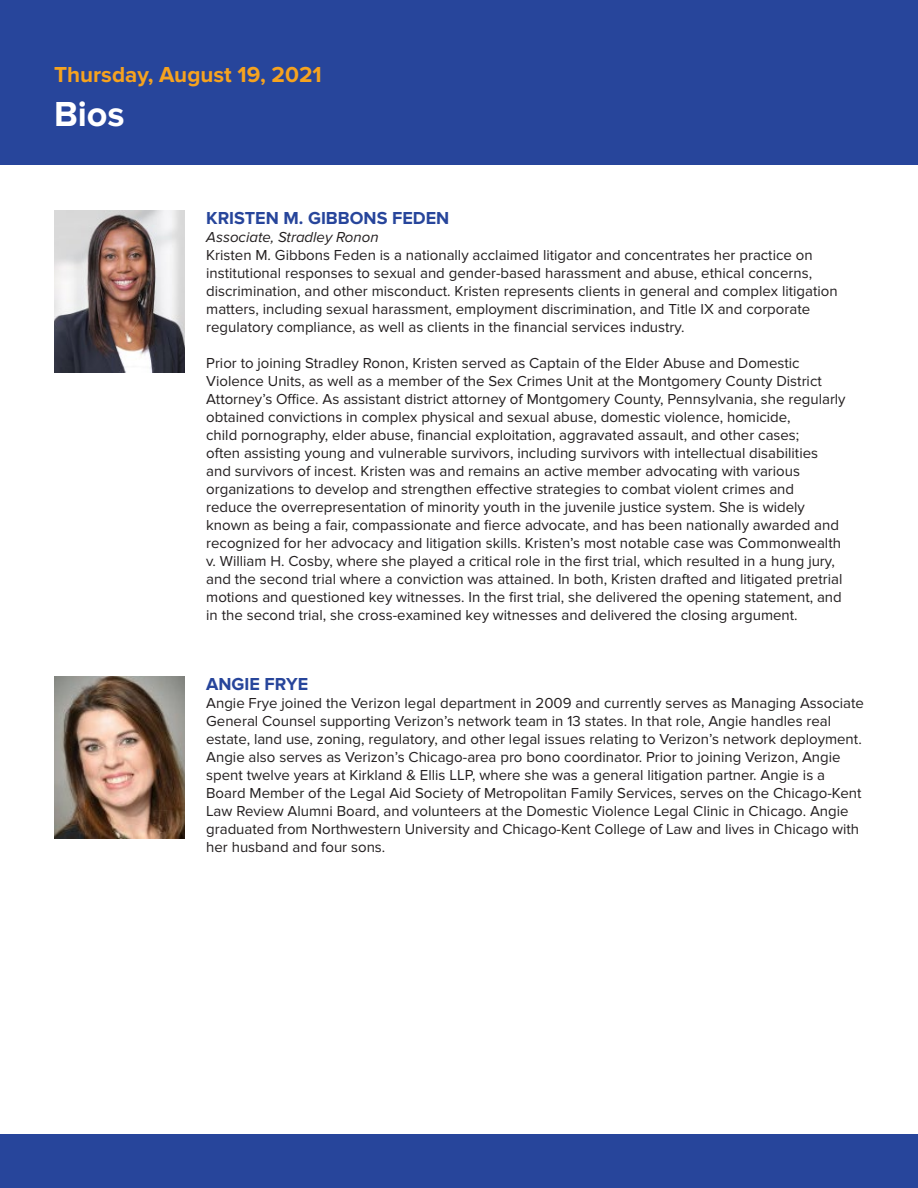
<style>
.page{position:relative;width:918px;height:1188px;background:#fff}
.page>*{position:absolute;margin:0;border:0;box-sizing:border-box;transform-origin:0 0}
.t1{font:700 36px "Proxima Nova";color:#fff}
.t2{font:700 22.5px "Proxima Nova";color:#f6a31f}
.t3{font:700 18px "Proxima Nova";color:#27459b}
.t4{font:15px/18px "Proxima Nova";color:#231f20}
.t5{font:italic 15px "Proxima Nova";color:#231f20}
</style>
<div class="page">
<div style="left:0;top:0;width:918px;height:164px;background:#27459b"></div>
<div style="left:0;top:1134px;width:918px;height:54px;background:#27459b"></div>
<img style="left:54px;top:676px;width:131px;height:163px">
<img style="left:54px;top:210px;width:131px;height:163px">
<p class="t2" style="left:54px;top:62px;width:269px">Thursday, August 19, 2021</p>
<p class="t1" style="left:54px;top:93px;width:72px">Bios</p>
<p class="t3" style="left:206px;top:208px;width:245px">KRISTEN M. GIBBONS FEDEN</p>
<p class="t5" style="left:206px;top:229px;width:174px">Associate, Stradley Ronon</p>
<p class="t4" style="left:206px;top:247px;width:633px">Kristen M. Gibbons Feden is a nationally acclaimed litigator and concentrates her practice on institutional responses to sexual and gender-based harassment and abuse, ethical concerns, discrimination, and other misconduct. Kristen represents clients in general and complex litigation matters, including sexual harassment, employment discrimination, and Title IX and corporate regulatory compliance, as well as clients in the financial services industry.</p>
<p class="t4" style="left:206px;top:355px;width:641px">Prior to joining Stradley Ronon, Kristen served as Captain of the Elder Abuse and Domestic Violence Units, as well as a member of the Sex Crimes Unit at the Montgomery County District Attorney’s Office. As assistant district attorney of Montgomery County, Pennsylvania, she regularly obtained convictions in complex physical and sexual abuse, domestic violence, homicide,<br>child pornography, elder abuse, financial exploitation, aggravated assault, and other cases;<br>often assisting young and vulnerable survivors, including survivors with intellectual disabilities and survivors of incest. Kristen was and remains an active member advocating with various organizations to develop and strengthen effective strategies to combat violent crimes and<br>reduce the overrepresentation of minority youth in the juvenile justice system. She is widely known as being a fair, compassionate and fierce advocate, and has been nationally awarded and recognized for her advocacy and litigation skills. Kristen’s most notable case was Commonwealth v. William H. Cosby, where she played a critical role in the first trial, which resulted in a hung jury, and the second trial where a conviction was attained. In both, Kristen drafted and litigated pretrial motions and questioned key witnesses. In the first trial, she delivered the opening statement, and in the second trial, she cross-examined key witnesses and delivered the closing argument.</p>
<p class="t3" style="left:206px;top:674px;width:104px">ANGIE FRYE</p>
<p class="t4" style="left:206px;top:695px;width:659px">Angie Frye joined the Verizon legal department in 2009 and currently serves as Managing Associate General Counsel supporting Verizon’s network team in 13 states. In that role, Angie handles real estate, land use, zoning, regulatory, and other legal issues relating to Verizon’s network deployment.<br>Angie also serves as Verizon’s Chicago-area pro bono coordinator. Prior to joining Verizon, Angie spent twelve years at Kirkland &amp; Ellis LLP, where she was a general litigation partner. Angie is a Board Member of the Legal Aid Society of Metropolitan Family Services, serves on the Chicago-Kent Law Review Alumni Board, and volunteers at the Domestic Violence Legal Clinic in Chicago. Angie graduated from Northwestern University and Chicago-Kent College of Law and lives in Chicago with her husband and four sons.</p>
</div>
